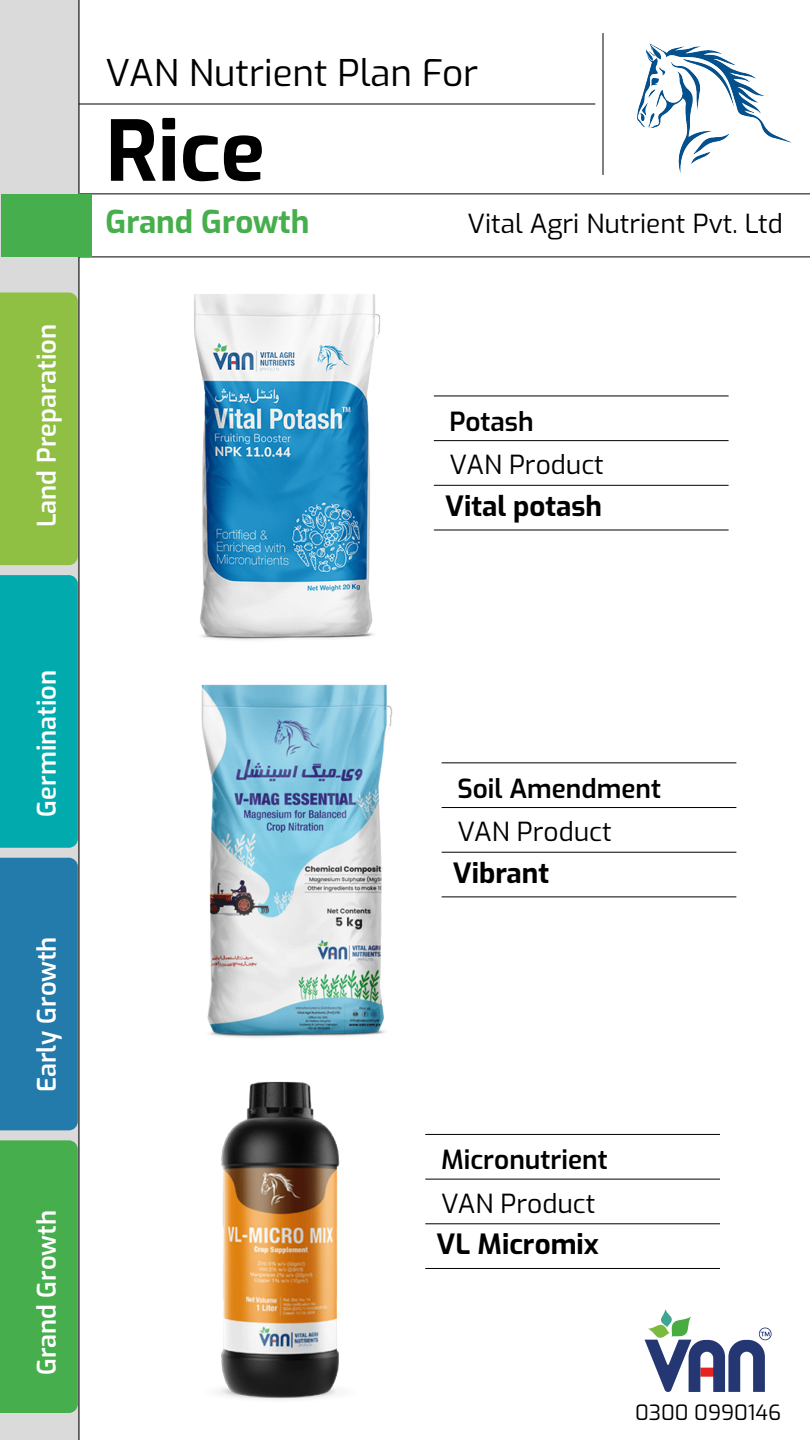
<style>
.page{position:relative;width:810px;height:1440px;background:#fff}
.page>*{position:absolute;margin:0;border:0;box-sizing:border-box;transform-origin:0 0}
.t1{font:700 83.32px "Exo";color:#000}
.t2{font:36.75px "Exo";color:#000}
.t3{font:700 31.35px "Exo";color:#46ae4c}
.t4{font:700 27.75px "Exo";color:#000}
.t5{font:26.25px "Exo";color:#000}
.t6{font:600 26.25px "Exo";color:#000}
.t7{font:600 25.5px "Exo";color:#fff}
.t8{font:21px "Exo";color:#000}
</style>
<div class="page">
<div style="left:0;top:0;width:79px;height:1440px;background:#dadada"></div>
<div style="left:0;top:292px;width:72px;height:273px;background:#8fc043"></div>
<div style="left:0;top:575px;width:78px;height:273px;background:#00aaad"></div>
<div style="left:0;top:858px;width:78px;height:272px;background:#237bab"></div>
<div style="left:0;top:1140px;width:63px;height:273px;background:#46ae4c"></div>
<hr style="left:79px;top:104px;width:516px;height:1px;background:#000">
<hr style="left:79px;top:257px;width:731px;height:1px;background:#000">
<hr style="left:80px;top:194px;width:730px;height:1px;background:#000">
<img style="left:637px;top:43px;width:155px;height:130px">
<hr style="left:603px;top:33px;width:1px;height:142px;background:#000">
<hr style="left:79px;top:0;width:1px;height:1440px;background:#000">
<div style="left:1px;top:194px;width:91px;height:62px;background:#46ae4c"></div>
<img style="left:72px;top:264px;width:429px;height:387px">
<hr style="left:434px;top:485px;width:295px;height:1px;background:#000">
<hr style="left:434px;top:440px;width:295px;height:1px;background:#000">
<hr style="left:434px;top:396px;width:295px;height:1px;background:#000">
<hr style="left:434px;top:530px;width:295px;height:1px;background:#000">
<img style="left:63px;top:1026px;width:429px;height:387px">
<hr style="left:425px;top:1223px;width:295px;height:1px;background:#000">
<hr style="left:425px;top:1179px;width:295px;height:1px;background:#000">
<hr style="left:425px;top:1134px;width:295px;height:1px;background:#000">
<hr style="left:425px;top:1268px;width:295px;height:1px;background:#000">
<svg style="left:645px;top:1309px;width:127px;height:83px"></svg>
<img style="left:80px;top:684px;width:429px;height:357px">
<hr style="left:442px;top:852px;width:294px;height:1px;background:#000">
<hr style="left:442px;top:807px;width:294px;height:1px;background:#000">
<hr style="left:442px;top:762px;width:294px;height:1px;background:#000">
<hr style="left:442px;top:897px;width:294px;height:1px;background:#000">
<p class="t7" style="left:28px;top:527px;width:205px;rotate:-90deg">Land Preparation</p>
<h2 class="t2" style="left:106px;top:46px;width:374px">VAN Nutrient Plan For</h2>
<h1 class="t1" style="left:106px;top:87px;width:161px">Rice</h1>
<p class="t3" style="left:106px;top:197px;width:205px">Grand Growth</p>
<p class="t5" style="left:467px;top:204px;width:317px">Vital Agri Nutrient Pvt. Ltd</p>
<p class="t6" style="left:450px;top:402px;width:86px">Potash</p>
<p class="t5" style="left:450px;top:445px;width:156px">VAN Product</p>
<p class="t4" style="left:445px;top:485px;width:158px">Vital potash</p>
<p class="t7" style="left:28px;top:817px;width:148px;rotate:-90deg">Germination</p>
<p class="t7" style="left:28px;top:1092px;width:157px;rotate:-90deg">Early Growth</p>
<p class="t7" style="left:28px;top:1375px;width:166px;rotate:-90deg">Grand Growth</p>
<p class="t6" style="left:457px;top:768px;width:205px">Soil Amendment</p>
<p class="t5" style="left:457px;top:812px;width:156px">VAN Product</p>
<p class="t4" style="left:453px;top:852px;width:98px">Vibrant</p>
<p class="t6" style="left:441px;top:1140px;width:168px">Micronutrient</p>
<p class="t5" style="left:441px;top:1184px;width:156px">VAN Product</p>
<p class="t4" style="left:437px;top:1223px;width:164px">VL Micromix</p>
<p class="t8" style="left:635px;top:1397px;width:148px">0300 0990146</p>
</div>
